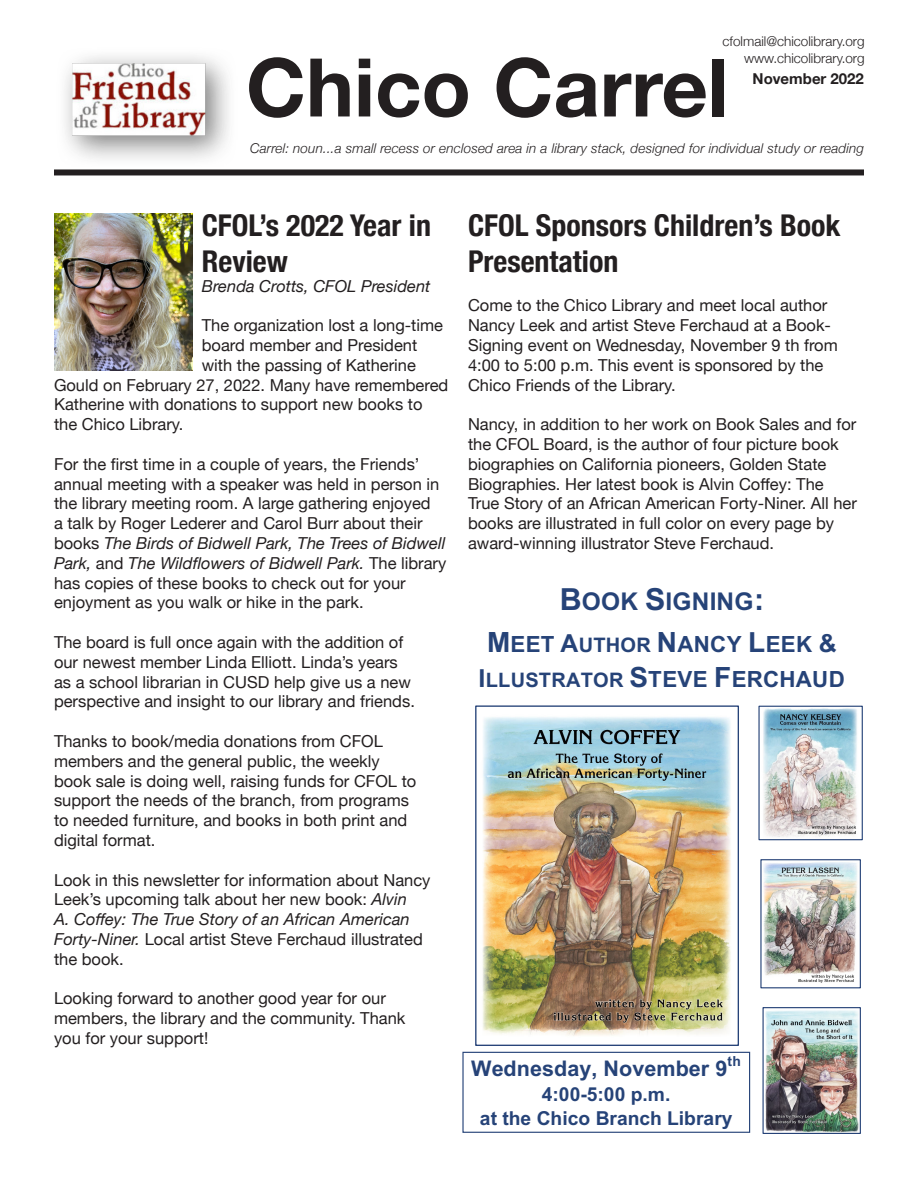
<style>
.page{position:relative;width:918px;height:1188px;background:#fff}
.page>*{position:absolute;margin:0;border:0;box-sizing:border-box;transform-origin:0 0}
.t1{font:700 81px "Helvetica Neue";color:#231f20}
.t2{font:700 condensed 30px/36px "Helvetica Neue";color:#231f20}
.t3{font:700 24.45px "Arial";color:#264378}
.t4{font:700 22.35px/35.1px "Arial";letter-spacing:.015em;color:#264378;text-align:center}
.t5{font:700 21.6px "Arial";color:#264378}
.t6{font:700 19.2px "Arial";color:#264378}
.t7{font:16.5px/19.8px "Helvetica Neue";color:#231f20}
.t8{font:italic 16.5px "Helvetica Neue";color:#231f20}
.t9{font:700 15px "Helvetica Neue";color:#231f20}
.t10{font:700 13.8px "Arial";color:#264378}
.t11{font:italic 300 13.5px "Helvetica Neue";letter-spacing:.01em;color:#231f20}
.t12{font:300 13.5px "Helvetica Neue";color:#231f20}
.s1{font-style:italic}
.s2{font-size:30.45px}
.s3{font-size:27.9px}
.s4{font-size:24.9px}
.s5{font-size:20.1px}
</style>
<div class="page">
<img style="left:65px;top:56px;width:164px;height:104px">
<div style="left:54px;top:169px;width:810px;height:6px;background:#231f20"></div>
<img style="left:54px;top:213px;width:139px;height:157px">
<img style="left:482px;top:717px;width:249px;height:319px">
<div style="left:475px;top:705px;width:264px;height:341px;border:1px solid #264378"></div>
<div style="left:462px;top:1052px;width:288px;height:81px;border:1px solid #264378"></div>
<img style="left:763px;top:708px;width:94px;height:129px">
<div style="left:758px;top:706px;width:105px;height:134px;border:1px solid #264378"></div>
<img style="left:763px;top:862px;width:95px;height:121px">
<div style="left:760px;top:859px;width:101px;height:129px;border:1px solid #264378"></div>
<img style="left:765px;top:1010px;width:94px;height:122px">
<div style="left:763px;top:1007px;width:98px;height:127px;border:1px solid #264378"></div>
<p class="t12" style="left:723px;top:31px;width:144px">cfolmail@chicolibrary.org</p>
<p class="t12" style="left:744px;top:47px;width:122px">www.chicolibrary.org</p>
<p class="t9" style="left:753px;top:67px;width:113px">November 2022</p>
<p class="t1" style="left:246px;top:24px;width:484px">Chico Carrel</p>
<p class="t11" style="left:250px;top:138px;width:615px">Carrel: noun...a small recess or enclosed area in a library stack, designed for individual study or reading</p>
<p class="t2" style="left:202px;top:205px;width:231px">CFOL’s 2022 Year in<br>Review</p>
<p class="t8" style="left:202px;top:274px;width:230px">Brenda Crotts, CFOL President</p>
<p class="t7" style="left:202px;top:316px;width:243px">The organization lost a long-time</p>
<p class="t7" style="left:202px;top:336px;width:217px">board member and President</p>
<p class="t7" style="left:202px;top:356px;width:216px">with the passing of Katherine</p>
<p class="t7" style="left:54px;top:376px;width:396px">Gould on February 27, 2022. Many have remembered</p>
<p class="t7" style="left:54px;top:396px;width:370px">Katherine with donations to support new books to</p>
<p class="t7" style="left:54px;top:415px;width:131px">the Chico Library.</p>
<p class="t7" style="left:54px;top:455px;width:394px">For the first time in a couple of years, the Friends’ annual meeting with a speaker was held in person in the library meeting room. A large gathering enjoyed<br>a talk by Roger Lederer and Carol Burr about their books <span class="s1">The Birds of Bidwell Park, The Trees of Bidwell Park,</span> and <span class="s1">The Wildflowers of Bidwell Park.</span> The library has copies of these books to check out for your enjoyment as you walk or hike in the park.</p>
<p class="t7" style="left:54px;top:633px;width:362px">The board is full once again with the addition of our newest member Linda Elliott. Linda’s years as a school librarian in CUSD help give us a new perspective and insight to our library and friends.</p>
<p class="t7" style="left:54px;top:732px;width:364px">Thanks to book/media donations from CFOL members and the general public, the weekly book sale is doing well, raising funds for CFOL to support the needs of the branch, from programs to needed furniture, and books in both print and digital format.</p>
<p class="t7" style="left:54px;top:871px;width:378px">Look in this newsletter for information about Nancy Leek’s upcoming talk about her new book: <span class="s1">Alvin<br>A. Coffey: The True Story of an African American Forty-Niner.</span> Local artist Steve Ferchaud illustrated the book.</p>
<p class="t7" style="left:54px;top:990px;width:353px">Looking forward to another good year for our members, the library and the community. Thank you for your support!</p>
<p class="t2" style="left:468px;top:205px;width:374px">CFOL Sponsors Children’s Book<br>Presentation</p>
<p class="t7" style="left:468px;top:297px;width:371px">Come to the Chico Library and meet local author Nancy Leek and artist Steve Ferchaud at a Book-Signing event on Wednesday, November 9 th from 4:00 to 5:00 p.m. This event is sponsored by the Chico Friends of the Library.</p>
<p class="t7" style="left:468px;top:415px;width:391px">Nancy, in addition to her work on Book Sales and for the CFOL Board, is the author of four picture book biographies on California pioneers, Golden State Biographies. Her latest book is Alvin Coffey: The True Story of an African American Forty-Niner. All her books are illustrated in full color on every page by award-winning illustrator Steve Ferchaud.</p>
<p class="t3" style="left:560px;top:584px;width:206px"><span class="s2">=</span>??@)<span class="s2">A</span>BC*B*C<span class="s2">4</span></p>
<p class="t4" style="left:479px;top:627px;width:368px"><span class="s3">D</span>EEF <span class="s4">G</span><span class="s5">HFI?J)</span><span class="s3">*</span>G*:K)<span class="s3">&gt;</span>EE@)<span class="s4">L<br>B</span><span class="s5">&gt;&gt;HAFJGF?J)</span><span class="s3">A</span>FEME)<span class="s3">N</span>EJ:IGHO</p>
<p class="t5" style="left:471px;top:1053px;width:258px">!"#$"%#&amp;'()*+,"-."/)0</p>
<p class="t10" style="left:728px;top:1051px;width:15px">12</p>
<p class="t6" style="left:480px;top:1104px;width:254px">&amp;1)12"):2;&lt;+)=/&amp;$&lt;2)&gt;;./&amp;/'</p>
</div>
